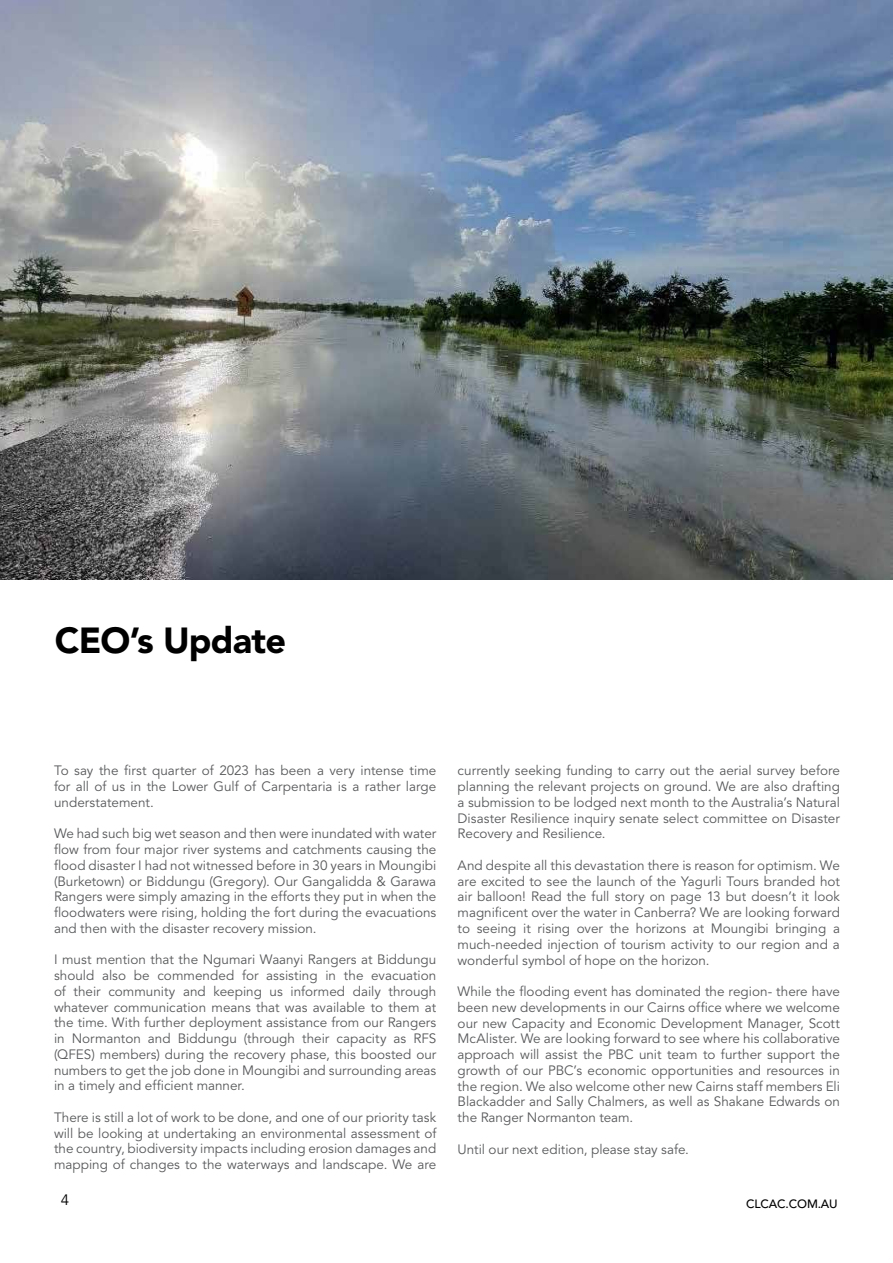
<style>
.page{position:relative;width:893px;height:1263px;background:#fff}
.page>*{position:absolute;margin:0;border:0;box-sizing:border-box;transform-origin:0 0}
.t1{font:900 36px "Avenir LT Pro";letter-spacing:-.02em;color:#000}
.t2{font:15px "Avenir LT Pro";color:#000}
.t3{font:13.5px/15.8px "Avenir LT Pro";color:#58595b;text-align:justify}
.t4{font:500 12px "Avenir LT Pro";letter-spacing:-.01em;color:#000}
</style>
<div class="page">
<img style="left:0;top:0;width:893px;height:580px">
<h1 class="t1" style="left:55px;top:618px;width:233px">CEO’s Update</h1>
<p class="t3" style="left:54px;top:763px;width:384px">To say the first quarter of 2023 has been a very intense time for all of us in the Lower Gulf of Carpentaria is a rather large understatement.</p>
<p class="t3" style="left:54px;top:826px;width:384px">We had such big wet season and then were inundated with water flow from four major river systems and catchments causing the flood disaster I had not witnessed before in 30 years in Moungibi (Burketown) or Biddungu (Gregory). Our Gangalidda &amp; Garawa Rangers were simply amazing in the efforts they put in when the floodwaters were rising, holding the fort during the evacuations and then with the disaster recovery mission.</p>
<p class="t3" style="left:54px;top:952px;width:384px">I must mention that the Ngumari Waanyi Rangers at Biddungu should also be commended for assisting in the evacuation of their community and keeping us informed daily through whatever communication means that was available to them at the time. With further deployment assistance from our Rangers in Normanton and Biddungu (through their capacity as RFS (QFES) members) during the recovery phase, this boosted our numbers to get the job done in Moungibi and surrounding areas in a timely and efficient manner.</p>
<p class="t3" style="left:54px;top:1110px;width:384px">There is still a lot of work to be done, and one of our priority task will be looking at undertaking an environmental assessment of the country, biodiversity impacts including erosion damages and mapping of changes to the waterways and landscape. We are</p>
<p class="t3" style="left:458px;top:763px;width:384px">currently seeking funding to carry out the aerial survey before planning the relevant projects on ground. We are also drafting a submission to be lodged next month to the Australia’s Natural Disaster Resilience inquiry senate select committee on Disaster Recovery and Resilience.</p>
<p class="t3" style="left:458px;top:858px;width:384px">And despite all this devastation there is reason for optimism. We are excited to see the launch of the Yagurli Tours branded hot air balloon! Read the full story on page 13 but doesn’t it look magnificent over the water in Canberra? We are looking forward to seeing it rising over the horizons at Moungibi bringing a much-needed injection of tourism activity to our region and a wonderful symbol of hope on the horizon.</p>
<p class="t3" style="left:458px;top:984px;width:384px">While the flooding event has dominated the region- there have been new developments in our Cairns office where we welcome our new Capacity and Economic Development Manager, Scott McAlister. We are looking forward to see where his collaborative approach will assist the PBC unit team to further support the growth of our PBC’s economic opportunities and resources in the region. We also welcome other new Cairns staff members Eli Blackadder and Sally Chalmers, as well as Shakane Edwards on the Ranger Normanton team.</p>
<p class="t3" style="left:458px;top:1142px;width:233px">Until our next edition, please stay safe.</p>
<p class="t2" style="left:61px;top:1191px;width:10px">4</p>
<p class="t4" style="left:746px;top:1197px;width:93px">CLCAC.COM.AU</p>
</div>
